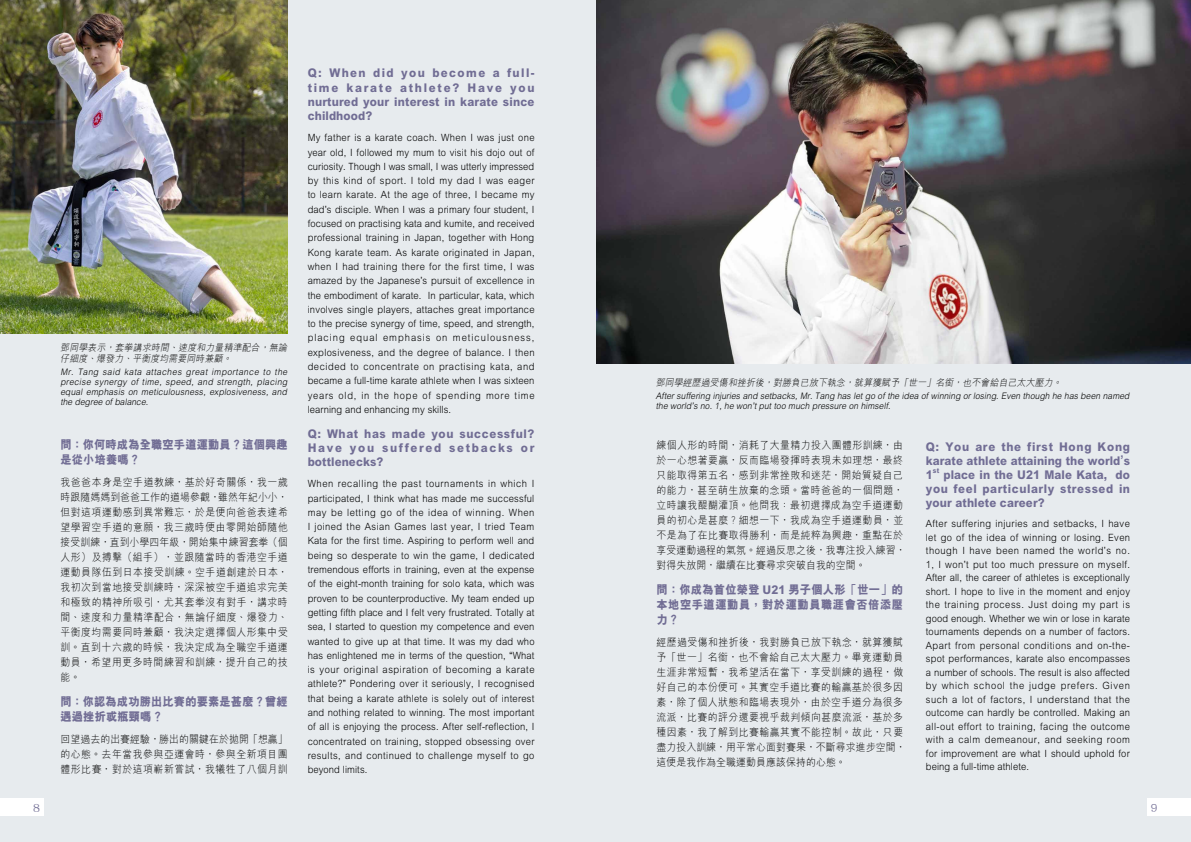
<style>
.page{position:relative;width:1191px;height:842px;background:#fff}
.page>*{position:absolute;margin:0;border:0;box-sizing:border-box;transform-origin:0 0}
.t1{font:800 12px/14.3px "M Hei HK";letter-spacing:.015em;color:#716d94;text-align:justify;scale:.94 1}
.t2{font:12px "XANO mincho U32";color:#716d94}
.t3{font:300 10.5px/15px "M Hei HK";letter-spacing:.045em;color:#000;text-align:justify;scale:.94 1}
.t4{font:300 10px/14.3px "M Hei HK";letter-spacing:.025em;color:#000;text-align:justify;scale:.94 1}
.t5{font:italic 300 9.5px/11px "M Hei HK";color:#000;scale:.94 1}
.t6{font:italic 300 9px/10px "M Hei HK";color:#000;text-align:justify;scale:.94 1}
.t7{font:800 7px "M Hei HK";color:#716d94;scale:.94 1}
.s1{font-family:"Arial";font-weight:400}
.s2{font-family:"Arial";font-weight:700}
</style>
<div class="page">
<div style="left:595px;top:0;width:596px;height:842px;background:#e7ebee"></div>
<div style="left:0;top:0;width:595px;height:842px;background:#e7ebee"></div>
<div style="left:0;top:799px;width:43px;height:17px;background:#fff"></div>
<div style="left:1148px;top:799px;width:43px;height:17px;background:#fff"></div>
<img style="left:596px;top:0;width:595px;height:364px">
<img style="left:0;top:0;width:288px;height:333px">
<p class="t1" style="left:308px;top:66px;width:243px">Q: When did you become a full&shy;time karate athlete? Have you nurtured your interest in karate since childhood?</p>
<p class="t4" style="left:308px;top:130px;width:243px">My father is a karate coach. When I was just one year old, I followed my mum to visit his dojo out of curiosity. Though I was small, I was utterly impressed by this kind of sport. I told my dad I was eager to learn karate. At the age of three, I became my dad<span class="s1">’</span>s disciple. When I was a primary four student, I focused on practising kata and kumite, and received professional training in Japan, together with Hong Kong karate team. As karate originated in Japan, when I had training there for the first time, I was amazed by the Japanese<span class="s1">’</span>s pursuit of excellence in the embodiment of karate. In particular, kata, which involves single players, attaches great importance to the precise synergy of time, speed, and strength, placing equal emphasis on meticulousness, explosiveness, and the degree of balance. I then decided to concentrate on practising kata, and became a full-time karate athlete when I was sixteen years old, in the hope of spending more time learning and enhancing my skills.</p>
<p class="t1" style="left:308px;top:426px;width:243px">Q: What has made you successful?<br>Have you suffered setbacks or bottlenecks?</p>
<p class="t4" style="left:308px;top:476px;width:243px">When recalling the past tournaments in which I participated, I think what has made me successful may be letting go of the idea of winning. When I joined the Asian Games last year, I tried Team Kata for the first time. Aspiring to perform well and being so desperate to win the game, I dedicated tremendous efforts in training, even at the expense of the eight-month training for solo kata, which was proven to be counterproductive. My team ended up getting fifth place and I felt very frustrated. Totally at sea, I started to question my competence and even wanted to give up at that time. It was my dad who has enlightened me in terms of the question, <span class="s1">“</span>What is your original aspiration of becoming a karate athlete?<span class="s1">”</span> Pondering over it seriously, I recognised that being a karate athlete is solely out of interest and nothing related to winning. The most important of all is enjoying the process. After self-reflection, I concentrated on training, stopped obsessing over results, and continued to challenge myself to go beyond limits.</p>
<p class="t5" style="left:60px;top:341px;width:245px">鄧同學表示，套拳講求時間、速度和力量精準配合，無論仔細度、爆發力、平衡度均需要同時兼顧。</p>
<p class="t6" style="left:60px;top:367px;width:245px">Mr. Tang said kata attaches great importance to the precise synergy of time, speed, and strength, placing equal emphasis on meticulousness, explosiveness, and the degree ofbalance.</p>
<p class="t5" style="left:656px;top:376px;width:436px">鄧同學經歷過受傷和挫折後，對勝負已放下執念，就算獲賦予「世一」名銜，也不會給自己太大壓力。</p>
<p class="t6" style="left:656px;top:390px;width:507px">Aftersuffering injuries and setbacks,Mr.Tang has letgo ofthe idea ofwinning orlosing.Even though he has been named the world<span class="s1">’</span>s no.1,he won<span class="s1">’</span>tputtoo much pressure on himself.</p>
<p class="t1" style="left:60px;top:437px;width:243px;line-height:15px">問：你何時成為全職空手道運動員？這個興趣是從小培養嗎？</p>
<p class="t3" style="left:60px;top:474px;width:243px">我爸爸本身是空手道教練，基於好奇關係，我一歲時跟隨媽媽到爸爸工作的道場參觀，雖然年紀小小，但對這項運動感到異常難忘，於是便向爸爸表達希望學習空手道的意願，我三歲時便由零開始師隨他接受訓練，直到小學四年級，開始集中練習套拳（個人形）及搏擊（組手），並跟隨當時的香港空手道運動員隊伍到日本接受訓練。空手道創建於日本，我初次到當地接受訓練時，深深被空手道追求完美和極致的精神所吸引，尤其套拳沒有對手，講求時間、速度和力量精準配合，無論仔細度、爆發力、平衡度均需要同時兼顧，我決定選擇個人形集中受訓。直到十六歲的時候，我決定成為全職空手道運動員，希望用更多時間練習和訓練，提升自己的技能。</p>
<p class="t1" style="left:60px;top:694px;width:243px;line-height:15px">問：你認為成功勝出比賽的要素是甚麼？曾經遇過挫折或瓶頸嗎？</p>
<p class="t3" style="left:60px;top:731px;width:243px">回望過去的出賽經驗，勝出的關鍵在於拋開「想贏」的心態。去年當我參與亞運會時，參與全新項目團體形比賽，對於這項嶄新嘗試，我犧牲了八個月訓</p>
<p class="t3" style="left:656px;top:437px;width:266px;text-align:left">練個人形的時間，消耗了大量精力投入團體形訓練，由於一心想著要贏，反而臨場發揮時表現未如理想，最終只能取得第五名，感到非常挫敗和迷茫，開始質疑自己的能力，甚至萌生放棄的念頭。當時爸爸的一個問題，立時讓我醍醐灌頂。他問我：最初選擇成為空手道運動員的初心是甚麼？細想一下，我成為空手道運動員，並不是為了在比賽取得勝利，而是純粹為興趣，重點在於享受運動過程的氣氛。經過反思之後，我專注投入練習，對得失放開，繼續在比賽尋求突破自我的空間。</p>
<p class="t1" style="left:656px;top:582px;width:264px;line-height:15px">問：你成為首位榮登 U21 男子個人形「世一」的本地空手道運動員，對於運動員職涯會否倍添壓力？</p>
<p class="t3" style="left:656px;top:634px;width:266px;text-align:left">經歷過受傷和挫折後，我對勝負已放下執念，就算獲賦予「世一」名銜，也不會給自己太大壓力。畢竟運動員生涯非常短暫，我希望活在當下，享受訓練的過程，做好自己的本份便可。其實空手道比賽的輸贏基於很多因素，除了個人狀態和臨場表現外，由於空手道分為很多流派，比賽的評分還要視乎裁判傾向甚麼流派，基於多種因素，我了解到比賽輸贏其實不能控制。故此，只要盡力投入訓練，用平常心面對賽果，不斷尋求進步空間，這便是我作為全職運動員應該保持的心態。</p>
<p class="t1" style="left:926px;top:439px;width:219px;line-height:14px">Q: You are the first Hong Kong karate athlete attaining the world<span class="s2">’</span>s 1</p>
<p class="t7" style="left:933px;top:465px;width:8px">st</p>
<p class="t1" style="left:926px;top:467px;width:219px;line-height:14px;text-indent:18px">place in the U21 Male Kata, do you feel particularly stressed in your athlete career?</p>
<p class="t4" style="left:926px;top:516px;width:219px;line-height:13.5px">After suffering injuries and setbacks, I have let go of the idea of winning or losing. Even though I have been named the world<span class="s1">’</span>s no.<br>1, I won<span class="s1">’</span>t put too much pressure on myself.<br>After all, the career of athletes is exceptionally short. I hope to live in the moment and enjoy the training process. Just doing my part is good enough. Whether we win or lose in karate tournaments depends on a number of factors.<br>Apart from personal conditions and on-the&shy;spot performances, karate also encompasses a number of schools. The result is also affected by which school the judge prefers. Given such a lot of factors, I understand that the outcome can hardly be controlled. Making an all-out effort to training, facing the outcome with a calm demeanour, and seeking room for improvement are what I should uphold for being a full-time athlete.</p>
<p class="t2" style="left:33px;top:801px;width:8px">8</p>
<p class="t2" style="left:1150px;top:801px;width:8px">9</p>
</div>
